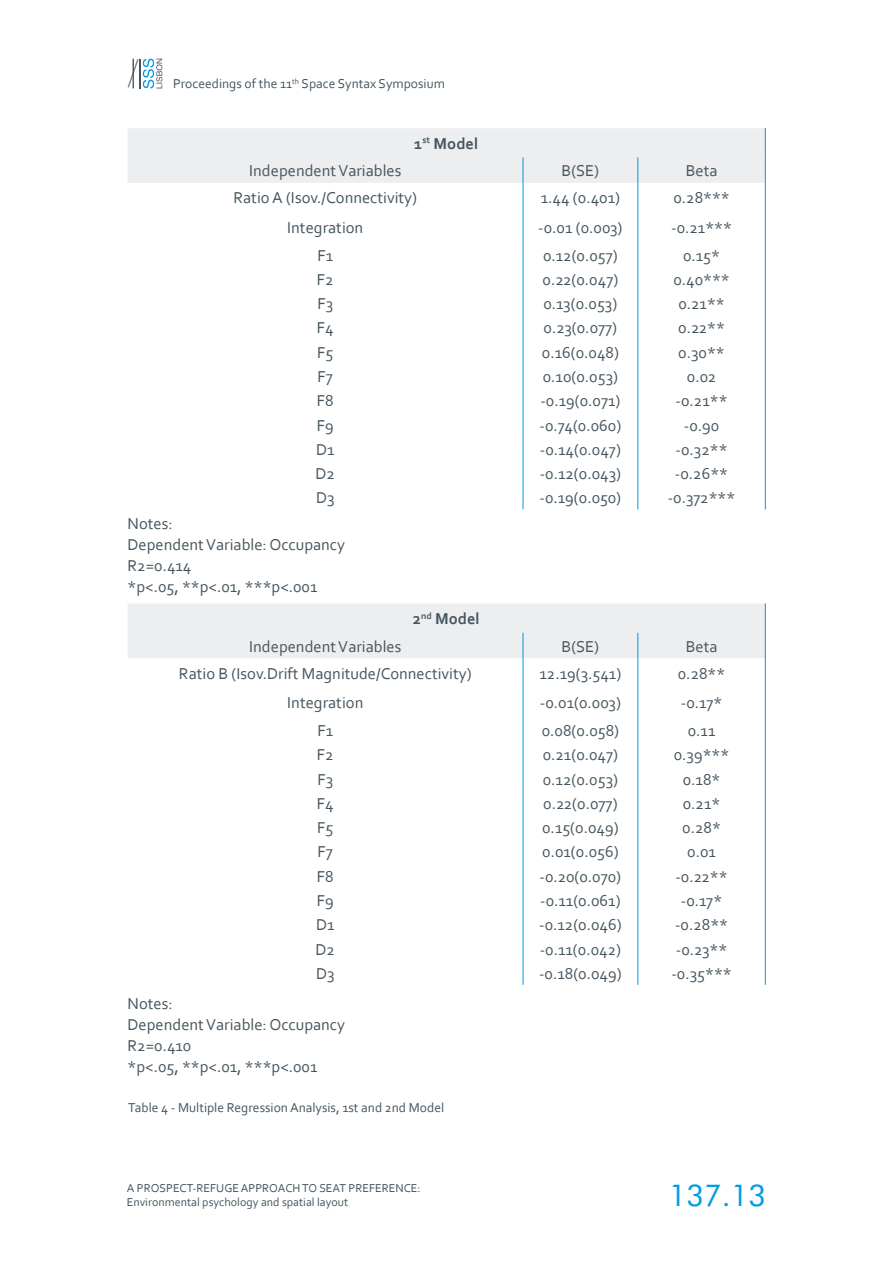
<style>
.page{position:relative;width:893px;height:1263px;background:#fff}
.page>*{position:absolute;margin:0;border:0;box-sizing:border-box;transform-origin:0 0}
.t1{font:30px "Futura BT";color:#009de0}
.t2{font:16.5px/21px "Corbel";color:#46555f}
.t3{font:700 16.5px "Corbel";color:#45545e}
.t4{font:13.5px "Corbel";color:#46555f}
.t5{font:12px/14.4px "Corbel";color:#46555f}
</style>
<div class="page">
<svg style="left:128px;top:59px;width:34px;height:29px"></svg>
<hr style="left:765px;top:211px;width:1px;height:31px;background:#0099e3">
<svg style="left:765px;top:242px;width:1px;height:267px"></svg>
<hr style="left:637px;top:211px;width:1px;height:31px;background:#0099e3">
<svg style="left:637px;top:242px;width:1px;height:267px"></svg>
<svg style="left:128px;top:128px;width:638px;height:83px"></svg>
<hr style="left:523px;top:211px;width:1px;height:31px;background:#0099e3">
<svg style="left:523px;top:242px;width:1px;height:267px"></svg>
<hr style="left:765px;top:687px;width:1px;height:31px;background:#0099e3">
<svg style="left:765px;top:718px;width:1px;height:267px"></svg>
<hr style="left:637px;top:687px;width:1px;height:31px;background:#0099e3">
<svg style="left:637px;top:718px;width:1px;height:267px"></svg>
<svg style="left:128px;top:603px;width:638px;height:84px"></svg>
<hr style="left:523px;top:687px;width:1px;height:31px;background:#0099e3">
<svg style="left:523px;top:718px;width:1px;height:267px"></svg>
<p class="t4" style="left:173px;top:76px;width:273px">Proceedings of the 11<sup>th</sup> Space Syntax Symposium</p>
<p class="t3" style="left:414px;top:133px;width:65px">1<sup>st</sup> Model</p>
<p class="t2" style="left:249px;top:160px;width:154px">Independent Variables</p>
<p class="t2" style="left:562px;top:160px;width:39px">B(SE)</p>
<p class="t2" style="left:686px;top:160px;width:33px">Beta</p>
<p class="t2" style="left:233px;top:187px;width:185px">Ratio A (Isov./Connectivity)</p>
<p class="t2" style="left:541px;top:187px;width:81px">1.44 (0.401)</p>
<p class="t2" style="left:673px;top:187px;width:58px">0.28***</p>
<p class="t2" style="left:287px;top:217px;width:78px">Integration</p>
<p class="t2" style="left:538px;top:217px;width:86px">-0.01 (0.003)</p>
<p class="t2" style="left:671px;top:217px;width:62px">-0.21***</p>
<p class="t2" style="left:317px;top:244px;width:17px">F1</p>
<p class="t2" style="left:543px;top:244px;width:76px">0.12(0.057)</p>
<p class="t2" style="left:683px;top:244px;width:39px">0.15*</p>
<p class="t2" style="left:317px;top:269px;width:18px">F2</p>
<p class="t2" style="left:543px;top:269px;width:77px">0.22(0.047)</p>
<p class="t2" style="left:673px;top:269px;width:58px">0.40***</p>
<p class="t2" style="left:317px;top:293px;width:17px">F3</p>
<p class="t2" style="left:543px;top:293px;width:75px">0.13(0.053)</p>
<p class="t2" style="left:678px;top:293px;width:48px">0.21**</p>
<p class="t2" style="left:317px;top:317px;width:18px">F4</p>
<p class="t2" style="left:544px;top:317px;width:75px">0.23(0.077)</p>
<p class="t2" style="left:678px;top:317px;width:48px">0.22**</p>
<p class="t2" style="left:317px;top:341px;width:18px">F5</p>
<p class="t2" style="left:542px;top:341px;width:79px">0.16(0.048)</p>
<p class="t2" style="left:678px;top:341px;width:48px">0.30**</p>
<p class="t2" style="left:318px;top:366px;width:17px">F7</p>
<p class="t2" style="left:543px;top:366px;width:77px">0.10(0.053)</p>
<p class="t2" style="left:687px;top:366px;width:31px">0.02</p>
<p class="t2" style="left:317px;top:390px;width:18px">F8</p>
<p class="t2" style="left:540px;top:390px;width:82px">-0.19(0.071)</p>
<p class="t2" style="left:676px;top:390px;width:53px">-0.21**</p>
<p class="t2" style="left:317px;top:414px;width:18px">F9</p>
<p class="t2" style="left:539px;top:414px;width:83px">-0.74(0.060)</p>
<p class="t2" style="left:684px;top:414px;width:37px">-0.90</p>
<p class="t2" style="left:316px;top:438px;width:20px">D1</p>
<p class="t2" style="left:540px;top:438px;width:83px">-0.14(0.047)</p>
<p class="t2" style="left:676px;top:438px;width:53px">-0.32**</p>
<p class="t2" style="left:316px;top:463px;width:21px">D2</p>
<p class="t2" style="left:540px;top:463px;width:83px">-0.12(0.043)</p>
<p class="t2" style="left:675px;top:463px;width:55px">-0.26**</p>
<p class="t2" style="left:316px;top:487px;width:20px">D3</p>
<p class="t2" style="left:540px;top:487px;width:83px">-0.19(0.050)</p>
<p class="t2" style="left:668px;top:487px;width:69px">-0.372***</p>
<p class="t2" style="left:128px;top:512px;width:219px">Notes:<br>Dependent Variable: Occupancy<br>R2=0.414<br>*p&lt;.05, **p&lt;.01, ***p&lt;.001</p>
<p class="t3" style="left:413px;top:608px;width:68px">2<sup>nd</sup> Model</p>
<p class="t2" style="left:249px;top:635px;width:154px">Independent Variables</p>
<p class="t2" style="left:562px;top:635px;width:39px">B(SE)</p>
<p class="t2" style="left:686px;top:635px;width:33px">Beta</p>
<p class="t2" style="left:179px;top:662px;width:294px">Ratio B (Isov.Drift Magnitude/Connectivity)</p>
<p class="t2" style="left:539px;top:662px;width:83px">12.19(3.541)</p>
<p class="t2" style="left:678px;top:662px;width:49px">0.28**</p>
<p class="t2" style="left:287px;top:692px;width:78px">Integration</p>
<p class="t2" style="left:540px;top:692px;width:83px">-0.01(0.003)</p>
<p class="t2" style="left:681px;top:692px;width:43px">-0.17*</p>
<p class="t2" style="left:317px;top:720px;width:17px">F1</p>
<p class="t2" style="left:542px;top:720px;width:79px">0.08(0.058)</p>
<p class="t2" style="left:688px;top:720px;width:29px">0.11</p>
<p class="t2" style="left:317px;top:744px;width:18px">F2</p>
<p class="t2" style="left:543px;top:744px;width:77px">0.21(0.047)</p>
<p class="t2" style="left:674px;top:744px;width:57px">0.39***</p>
<p class="t2" style="left:317px;top:768px;width:17px">F3</p>
<p class="t2" style="left:543px;top:768px;width:77px">0.12(0.053)</p>
<p class="t2" style="left:683px;top:768px;width:39px">0.18*</p>
<p class="t2" style="left:317px;top:792px;width:18px">F4</p>
<p class="t2" style="left:543px;top:792px;width:76px">0.22(0.077)</p>
<p class="t2" style="left:683px;top:792px;width:39px">0.21*</p>
<p class="t2" style="left:317px;top:817px;width:18px">F5</p>
<p class="t2" style="left:542px;top:817px;width:78px">0.15(0.049)</p>
<p class="t2" style="left:682px;top:817px;width:40px">0.28*</p>
<p class="t2" style="left:318px;top:841px;width:17px">F7</p>
<p class="t2" style="left:542px;top:841px;width:78px">0.01(0.056)</p>
<p class="t2" style="left:687px;top:841px;width:30px">0.01</p>
<p class="t2" style="left:317px;top:865px;width:18px">F8</p>
<p class="t2" style="left:540px;top:865px;width:83px">-0.20(0.070)</p>
<p class="t2" style="left:675px;top:865px;width:54px">-0.22**</p>
<p class="t2" style="left:317px;top:890px;width:18px">F9</p>
<p class="t2" style="left:540px;top:890px;width:82px">-0.11(0.061)</p>
<p class="t2" style="left:681px;top:890px;width:43px">-0.17*</p>
<p class="t2" style="left:316px;top:914px;width:20px">D1</p>
<p class="t2" style="left:539px;top:914px;width:84px">-0.12(0.046)</p>
<p class="t2" style="left:675px;top:914px;width:55px">-0.28**</p>
<p class="t2" style="left:316px;top:938px;width:21px">D2</p>
<p class="t2" style="left:540px;top:938px;width:83px">-0.11(0.042)</p>
<p class="t2" style="left:676px;top:938px;width:53px">-0.23**</p>
<p class="t2" style="left:316px;top:962px;width:20px">D3</p>
<p class="t2" style="left:539px;top:962px;width:84px">-0.18(0.049)</p>
<p class="t2" style="left:671px;top:962px;width:62px">-0.35***</p>
<p class="t2" style="left:128px;top:992px;width:219px">Notes:<br>Dependent Variable: Occupancy<br>R2=0.410<br>*p&lt;.05, **p&lt;.01, ***p&lt;.001</p>
<p class="t4" style="left:128px;top:1099px;width:317px">Table 4 - Multiple Regression Analysis, 1st and 2nd Model</p>
<p class="t5" style="left:127px;top:1180px;width:295px">A PROSPECT-REFUGE APPROACH TO SEAT PREFERENCE:<br>Environmental psychology and spatial layout</p>
<h1 class="t1" style="left:669px;top:1177px;width:99px">137.13</h1>
</div>
